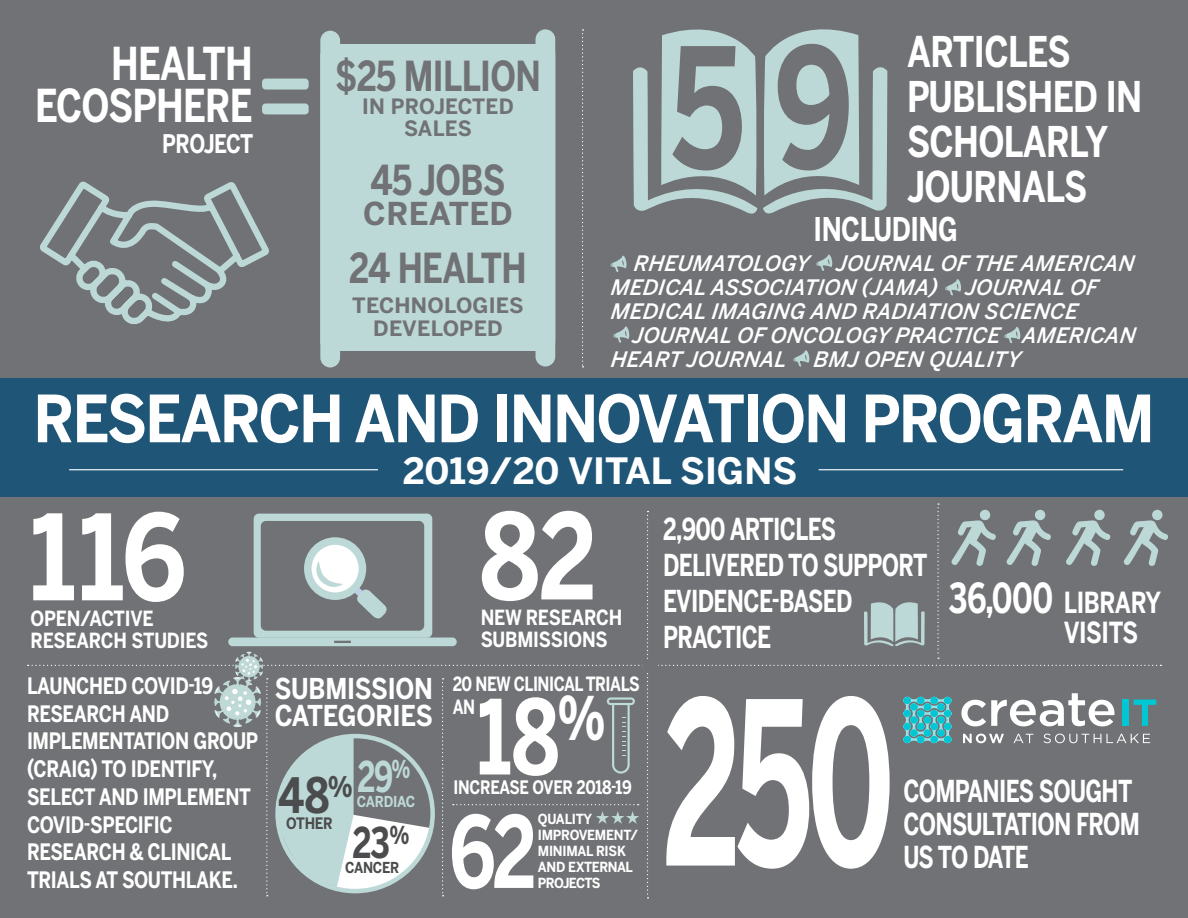
<style>
.page{position:relative;width:1188px;height:918px;background:#717275}
.page>*{position:absolute;margin:0;border:0;box-sizing:border-box;transform-origin:0 0}
.t1{font:700 225px "Benton Sans";color:#fff;scale:.56 1}
.t2{font:700 165px "Benton Sans";color:#717275;scale:.74 1}
.t3{font:700 117.6px "Benton Sans";color:#fff;scale:.85 1}
.t4{font:700 117.6px "Benton Sans";color:#fff;scale:.8 1}
.t5{font:700 102.45px "Benton Sans";color:#fff;scale:.73 1}
.t6{font:700 98.4px "Benton Sans";color:#fff;scale:.73 1}
.t7{font:700 64.5px "Benton Sans";letter-spacing:-.03em;color:#fff;scale:.9 1}
.t8{font:700 48.45px "Benton Sans";color:#4b4c4d;scale:.8 1}
.t9{font:700 45px "Benton Sans";letter-spacing:-.02em;color:#fff;scale:.8 1}
.t10{font:700 42px "Benton Sans";letter-spacing:-.02em;color:#fff;scale:.8 1}
.t11{font:700 42px "Benton Sans";color:#bdd9d7;scale:.7 1}
.t12{font:700 42px "Benton Sans";color:#4b4c4d;scale:.74 1}
.t13{font:700 41.1px "Benton Sans";letter-spacing:-.02em;color:#717275;scale:.8 1}
.t14{font:700 41.1px "Benton Sans";color:#fff;scale:.73 1}
.t15{font:700 36px "Benton Sans";color:#fff}
.t16{font:700 32.4px "Benton Sans";letter-spacing:-.02em;color:#fff;scale:.8 1}
.t17{font:700 31.35px "Benton Sans";letter-spacing:.01em;color:#717275}
.t18{font:700 30px "Benton Sans";letter-spacing:-.03em;color:#fff;scale:.74 1}
.t19{font:700 28.8px "Benton Sans";letter-spacing:-.02em;color:#fff;scale:.79 1}
.t20{font:700 28.5px "Benton Sans";letter-spacing:-.01em;color:#fff;scale:.85 1}
.t21{font:700 28.5px "Benton Sans";letter-spacing:-.01em;color:#fff;scale:.87 1}
.t22{font:700 25.5px "Benton Sans";letter-spacing:-.04em;color:#fff;scale:.8 1}
.t23{font:700 22.5px/27.8px "Benton Sans";letter-spacing:-.02em;color:#fff;scale:.81 1}
.t24{font:italic 500 21.15px "Benton Sans";letter-spacing:.01em;color:#fff}
.t25{font:italic 500 21.15px/24px "Benton Sans";letter-spacing:-.01em;color:#fff}
.t26{font:700 21px/22.5px "Benton Sans";letter-spacing:.01em;color:#717275;text-align:center}
.t27{font:700 20.7px/22.5px "Benton Sans";letter-spacing:-.01em;color:#fff;scale:.85 1}
.t28{font:700 19.5px "Benton Sans";letter-spacing:-.03em;color:#fff;scale:.79 1}
.t29{font:700 18.45px "Benton Sans";letter-spacing:-.02em;color:#fff;scale:.81 1}
.t30{font:700 15.6px "Benton Sans";letter-spacing:-.02em;color:#4b4c4d;scale:.87 1}
.t31{font:700 15px "Benton Sans";letter-spacing:-.02em;color:#bdd9d7;scale:.87 1}
.t32{font:700 15px "Benton Sans";letter-spacing:-.02em;color:#4b4c4d;scale:.87 1}
.t33{font:700 13.8px/16px "Benton Sans";letter-spacing:-.02em;color:#fff;scale:.91 1}
</style>
<div class="page">
<div style="left:329px;top:44px;width:209px;height:307px;background:#bdd9d7"></div>
<div style="left:322px;top:48px;width:17px;height:318px;background:#bdd9d7;border-radius:8px"></div>
<div style="left:320px;top:46px;width:20px;height:321px;border:3px solid #bdd9d7;border-radius:8px"></div>
<div style="left:322px;top:32px;width:17px;height:318px;background:#bdd9d7;border-radius:8px"></div>
<div style="left:320px;top:31px;width:20px;height:321px;border:3px solid #bdd9d7;border-radius:8px"></div>
<div style="left:537px;top:46px;width:17px;height:319px;background:#bdd9d7;border-radius:8px"></div>
<div style="left:536px;top:45px;width:19px;height:321px;border:3px solid #bdd9d7;border-radius:8px"></div>
<div style="left:537px;top:31px;width:17px;height:318px;background:#bdd9d7;border-radius:8px"></div>
<div style="left:536px;top:29px;width:19px;height:322px;border:3px solid #bdd9d7;border-radius:8px"></div>
<svg style="left:582px;top:29px;width:2px;height:338px"></svg>
<div style="left:0;top:379px;width:1188px;height:118px;background:#1f5678"></div>
<svg style="left:763px;top:29px;width:124px;height:185px"></svg>
<svg style="left:633px;top:29px;width:124px;height:185px"></svg>
<div style="left:262px;top:79px;width:47px;height:11px;background:#bdd9d7;border-radius:4px"></div>
<div style="left:262px;top:103px;width:47px;height:11px;background:#bdd9d7;border-radius:4px"></div>
<hr style="left:69px;top:469px;width:309px;height:1px;background:#fff">
<hr style="left:819px;top:469px;width:304px;height:1px;background:#fff">
<svg style="left:610px;top:256px;width:17px;height:16px"></svg>
<svg style="left:816px;top:255px;width:16px;height:16px"></svg>
<svg style="left:945px;top:279px;width:16px;height:16px"></svg>
<svg style="left:1004px;top:327px;width:16px;height:16px"></svg>
<svg style="left:613px;top:326px;width:16px;height:17px"></svg>
<svg style="left:793px;top:350px;width:16px;height:16px"></svg>
<svg style="left:40px;top:182px;width:229px;height:142px"></svg>
<svg style="left:28px;top:503px;width:1140px;height:395px"></svg>
<p class="t9" style="left:111px;top:35px;width:178px">HEALTH</p>
<p class="t9" style="left:35px;top:77px;width:274px">ECOSPHERE</p>
<p class="t22" style="left:162px;top:128px;width:115px">PROJECT</p>
<p class="t13" style="left:335px;top:50px;width:259px">$25 MILLION</p>
<p class="t26" style="left:362px;top:95px;width:153px">IN PROJECTED<br>SALES</p>
<p class="t13" style="left:371px;top:154px;width:170px">45 JOBS</p>
<p class="t17" style="left:363px;top:194px;width:151px">CREATED</p>
<p class="t13" style="left:349px;top:243px;width:224px">24 HEALTH</p>
<p class="t26" style="left:352px;top:295px;width:173px">TECHNOLOGIES</p>
<p class="t26" style="left:373px;top:317px;width:131px">DEVELOPED</p>
<p class="t2" style="left:670px;top:5px;width:249px">5 9</p>
<p class="t10" style="left:907px;top:25px;width:206px">ARTICLES</p>
<p class="t10" style="left:907px;top:70px;width:295px">PUBLISHED IN</p>
<p class="t10" style="left:907px;top:115px;width:253px">SCHOLARLY</p>
<p class="t10" style="left:907px;top:160px;width:227px">JOURNALS</p>
<p class="t16" style="left:814px;top:209px;width:182px">INCLUDING</p>
<p class="t25" style="left:610px;top:251px;width:529px;text-indent:23px">RHEUMATOLOGY JOURNA L OF THE A MERICA N<br>MEDICA L ASSOCIATION (JA MA)</p>
<p class="t24" style="left:965px;top:274px;width:135px">JOURNA L OF</p>
<p class="t24" style="left:610px;top:298px;width:472px">MEDICA L IMAGING A ND RA DIATION SCIENCE</p>
<p class="t24" style="left:632px;top:322px;width:509px">JOURNA L OF ONCOLOGY PRACTICE A MERICA N</p>
<p class="t24" style="left:610px;top:346px;width:412px">HEA RT JOURNA L BMJ OPEN QUA LITY</p>
<p class="t7" style="left:34px;top:378px;width:1247px">RESEARCH AND INNOVATION PROGRAM</p>
<p class="t15" style="left:403px;top:449px;width:396px">2019/20 VITAL SIGNS</p>
<p class="t3" style="left:30px;top:484px;width:186px">116</p>
<p class="t4" style="left:480px;top:483px;width:148px">82</p>
<p class="t27" style="left:30px;top:607px;width:211px">OPEN/ACTIVE<br>RESEARCH STUDIES</p>
<p class="t27" style="left:481px;top:606px;width:168px">NEW RESEARCH</p>
<p class="t27" style="left:481px;top:629px;width:151px">SUBMISSIONS</p>
<p class="t23" style="left:27px;top:672px;width:287px">LAUNCHED COVID-19<br>RESEARCH AND<br>IMPLEMENTATION GROUP (CRAIG) TO IDENTIFY,<br>SELECT AND IMPLEMENT<br>COVID-SPECIFIC<br>RESEARCH &amp; CLINICAL<br>TRIALS AT SOUTHLAKE.</p>
<p class="t20" style="left:275px;top:670px;width:187px">SUBMISSION</p>
<p class="t21" style="left:275px;top:697px;width:183px">CATEGORIES</p>
<p class="t11" style="left:357px;top:751px;width:77px">29<sup>%</sup></p>
<p class="t12" style="left:353px;top:816px;width:78px">23<sup>%</sup></p>
<p class="t8" style="left:278px;top:765px;width:95px">48<sup>%</sup></p>
<p class="t31" style="left:357px;top:792px;width:68px">CARDIAC</p>
<p class="t30" style="left:286px;top:814px;width:55px">OTHER</p>
<p class="t32" style="left:345px;top:858px;width:64px">CANCER</p>
<p class="t28" style="left:453px;top:672px;width:238px">20 NEW CLINICAL TRIALS</p>
<p class="t28" style="left:453px;top:694px;width:30px">AN</p>
<p class="t5" style="left:477px;top:673px;width:177px">18<sup>%</sup></p>
<p class="t29" style="left:454px;top:776px;width:222px">INCREASE OVER 2018-19</p>
<p class="t6" style="left:449px;top:790px;width:121px">62</p>
<p class="t33" style="left:538px;top:811px;width:112px">QUALITY<br>IMPROVEMENT/<br>MINIMAL RISK<br>AND EXTERNAL<br>PROJECTS</p>
<p class="t18" style="left:663px;top:510px;width:235px">2,900 ARTICLES</p>
<p class="t18" style="left:663px;top:546px;width:359px">DELIVERED TO SUPPORT</p>
<p class="t18" style="left:663px;top:582px;width:258px">EVIDENCE-BASED</p>
<p class="t18" style="left:663px;top:618px;width:148px">PRACTICE</p>
<p class="t14" style="left:949px;top:573px;width:144px">36,000</p>
<p class="t19" style="left:1064px;top:585px;width:125px">LIBRARY</p>
<p class="t19" style="left:1064px;top:615px;width:96px">VISITS</p>
<p class="t1" style="left:663px;top:642px;width:415px">250</p>
<p class="t18" style="left:903px;top:773px;width:311px">COMPANIES SOUGHT</p>
<p class="t18" style="left:903px;top:806px;width:321px">CONSULTATION FROM</p>
<p class="t18" style="left:903px;top:839px;width:171px">US TO DATE</p>
</div>
